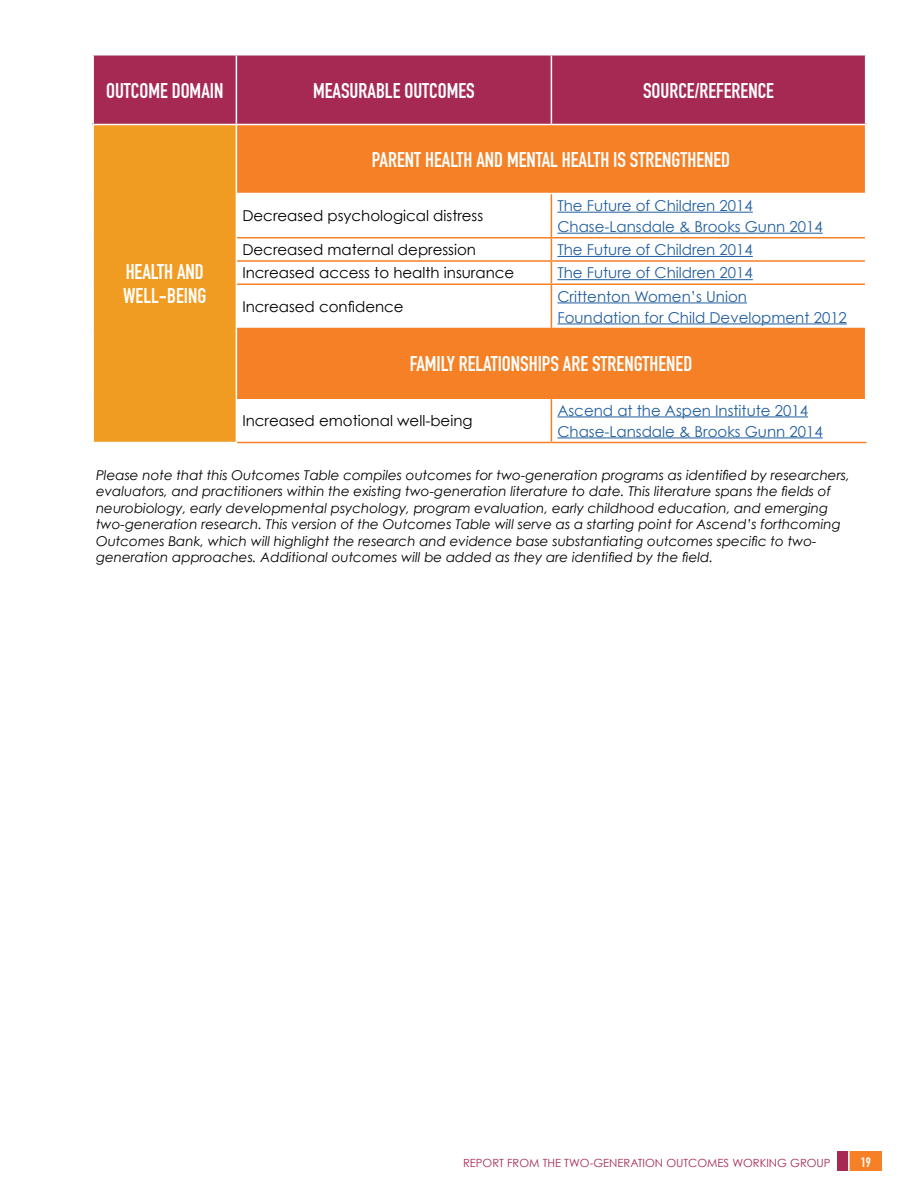
<style>
.page{position:relative;width:918px;height:1188px;background:#fff}
.page>*{position:absolute;margin:0;border:0;box-sizing:border-box;transform-origin:0 0}
.t1{font:21px "DIN Engschrift";color:#fff}
.t2{font:21px/24px "DIN Engschrift Std";color:#fff}
.t3{font:15px/21px "Century Gothic";color:#215e9e}
.t4{font:15px "Century Gothic";color:#000}
.t5{font:italic 13.5px/16.5px "Century Gothic";color:#000}
.t6{font:13.5px "DIN Engschrift";color:#fff}
.t7{font:11.25px "Century Gothic";color:#a62954}
</style>
<div class="page">
<div style="left:838px;top:1152px;width:21px;height:19px;background:#a62954"></div>
<div style="left:849px;top:1152px;width:33px;height:19px;background:#f58025"></div>
<hr style="left:848px;top:1151px;width:2px;height:21px;background:#fff">
<div style="left:93px;top:124px;width:143px;height:318px;background:#f09c22"></div>
<svg style="left:237px;top:125px;width:628px;height:273px;fill:#f58025"></svg>
<hr style="left:236px;top:193px;width:315px;height:1px;background:#fff">
<hr style="left:551px;top:193px;width:315px;height:1px;background:#fff">
<hr style="left:551px;top:194px;width:1px;height:43px;background:#f58025">
<svg style="left:551px;top:238px;width:1px;height:46px"></svg>
<hr style="left:551px;top:285px;width:1px;height:43px;background:#f58025">
<hr style="left:551px;top:399px;width:1px;height:43px;background:#f58025">
<hr style="left:92px;top:124px;width:2px;height:70px;background:#fff">
<hr style="left:92px;top:194px;width:2px;height:44px;background:#fff">
<hr style="left:92px;top:238px;width:2px;height:23px;background:#fff">
<hr style="left:92px;top:261px;width:2px;height:23px;background:#fff">
<hr style="left:92px;top:284px;width:2px;height:44px;background:#fff">
<hr style="left:92px;top:328px;width:2px;height:70px;background:#fff">
<hr style="left:92px;top:398px;width:2px;height:44px;background:#fff">
<hr style="left:237px;top:237px;width:314px;height:1px;background:#f58025">
<hr style="left:551px;top:237px;width:314px;height:1px;background:#f58025">
<hr style="left:237px;top:260px;width:314px;height:2px;background:#f58025">
<hr style="left:551px;top:260px;width:314px;height:2px;background:#f58025">
<hr style="left:237px;top:284px;width:314px;height:1px;background:#f58025">
<hr style="left:551px;top:284px;width:314px;height:1px;background:#f58025">
<hr style="left:237px;top:328px;width:314px;height:1px;background:#f58025">
<hr style="left:551px;top:328px;width:314px;height:1px;background:#f58025">
<hr style="left:237px;top:398px;width:314px;height:1px;background:#f58025">
<hr style="left:551px;top:398px;width:314px;height:1px;background:#f58025">
<hr style="left:237px;top:442px;width:314px;height:1px;background:#f58025">
<hr style="left:551px;top:442px;width:315px;height:1px;background:#f58025">
<hr style="left:557px;top:212px;width:196px;height:1px;background:#215e9e">
<hr style="left:557px;top:233px;width:266px;height:1px;background:#215e9e">
<hr style="left:557px;top:256px;width:196px;height:1px;background:#215e9e">
<hr style="left:557px;top:279px;width:196px;height:1px;background:#215e9e">
<hr style="left:557px;top:303px;width:190px;height:1px;background:#215e9e">
<hr style="left:557px;top:324px;width:290px;height:1px;background:#215e9e">
<hr style="left:557px;top:417px;width:251px;height:1px;background:#215e9e">
<hr style="left:557px;top:438px;width:266px;height:1px;background:#215e9e">
<div style="left:94px;top:56px;width:771px;height:68px;background:#a62954"></div>
<hr style="left:236px;top:56px;width:1px;height:68px;background:#fff">
<hr style="left:551px;top:56px;width:1px;height:68px;background:#fff">
<hr style="left:92px;top:124px;width:144px;height:1px;background:#fff">
<h1 class="t1" style="left:106px;top:78px;width:119px">OUTCOME DOMAIN</h1>
<h1 class="t1" style="left:313px;top:78px;width:163px">MEASURABLE OUTCOMES</h1>
<h1 class="t1" style="left:643px;top:78px;width:132px">SOURCE/REFERENCE</h1>
<h1 class="t2" style="left:123px;top:259px;width:85px">HEALTH AND<br>WELL-BEING</h1>
<h1 class="t1" style="left:372px;top:147px;width:360px">PARENT HEALTH AND MENTAL HEALTH IS STRENGTHENED</h1>
<p class="t4" style="left:242px;top:207px;width:242px">Decreased psychological distress</p>
<p class="t3" style="left:557px;top:195px;width:267px">The Future of Children 2014<br>Chase-Lansdale &amp; Brooks Gunn 2014</p>
<p class="t4" style="left:242px;top:240px;width:235px">Decreased maternal depression</p>
<p class="t3" style="left:557px;top:239px;width:197px">The Future of Children 2014</p>
<p class="t4" style="left:242px;top:264px;width:273px">Increased access to health insurance</p>
<p class="t3" style="left:557px;top:262px;width:197px">The Future of Children 2014</p>
<p class="t4" style="left:242px;top:297px;width:163px">Increased confidence</p>
<p class="t3" style="left:557px;top:285px;width:291px">Crittenton Women’s Union<br>Foundation for Child Development 2012</p>
<h1 class="t1" style="left:410px;top:352px;width:284px">FAMILY RELATIONSHIPS ARE STRENGTHENED</h1>
<p class="t4" style="left:242px;top:411px;width:232px">Increased emotional well-being</p>
<p class="t3" style="left:557px;top:399px;width:267px">Ascend at the Aspen Institute 2014<br>Chase-Lansdale &amp; Brooks Gunn 2014</p>
<p class="t5" style="left:96px;top:467px;width:755px">Please note that this Outcomes Table compiles outcomes for two-generation programs as identified by researchers, evaluators, and practitioners within the existing two-generation literature to date. This literature spans the fields of neurobiology, early developmental psychology, program evaluation, early childhood education, and emerging two-generation research. This version of the Outcomes Table will serve as a starting point for Ascend’s forthcoming Outcomes Bank, which will highlight the research and evidence base substantiating outcomes specific to two&shy;generation approaches. Additional outcomes will be added as they are identified by the field.</p>
<p class="t7" style="left:463px;top:1156px;width:369px">REPORT FROM THE TWO-GENERATION OUTCOMES WORKING GROUP</p>
<p class="t6" style="left:861px;top:1154px;width:12px">19</p>
</div>
